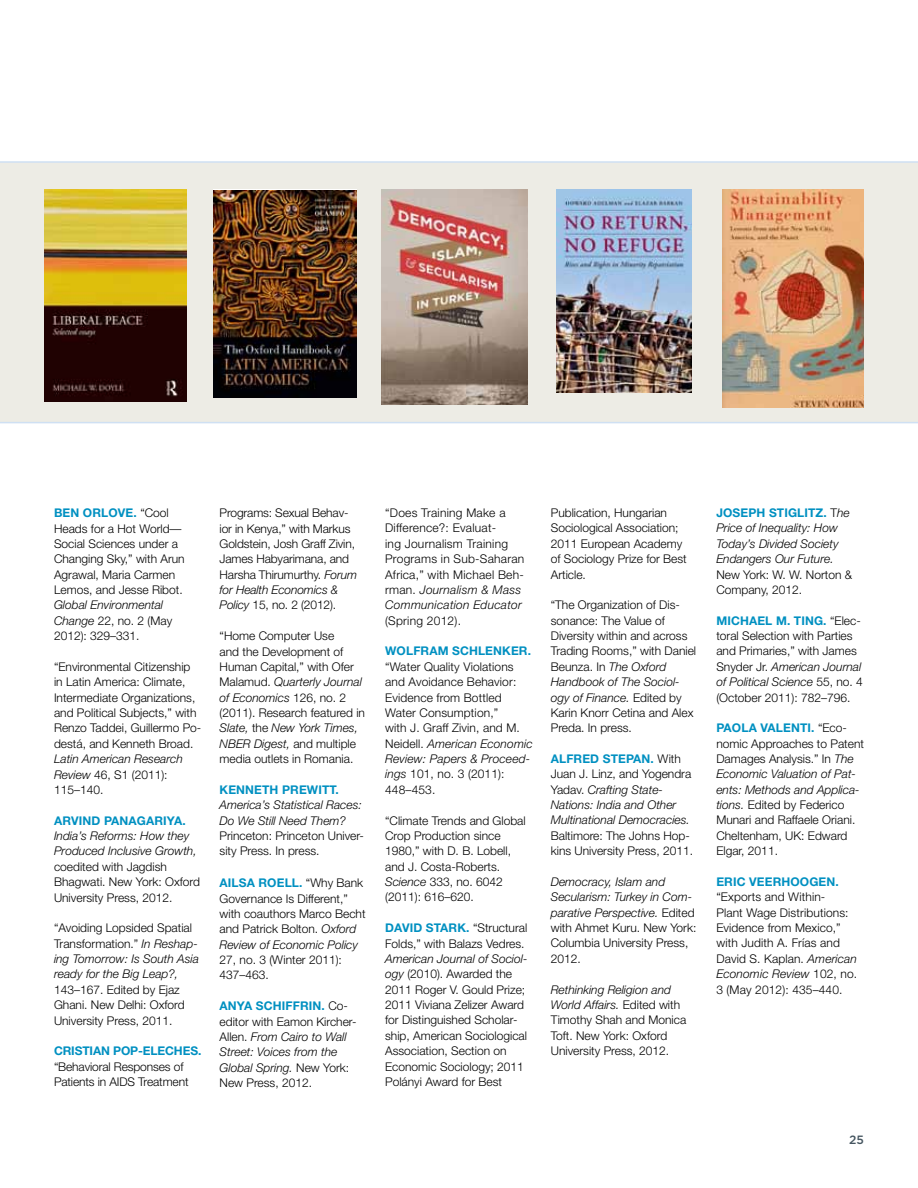
<style>
.page{position:relative;width:918px;height:1188px;background:#fff}
.page>*{position:absolute;margin:0;border:0;box-sizing:border-box;transform-origin:0 0}
.t1{font:300 12px/15.3px "Helvetica Neue";color:#000}
.t2{font:italic 300 12px/15.3px "Helvetica Neue";color:#000}
.t3{font:300 12px/15.3px "Helvetica Neue";letter-spacing:.02em;color:#000}
.t4{font:700 12px "Helvetica Neue";letter-spacing:.01em;color:#0090c1}
.t5{font:700 12px "Helvetica Neue";letter-spacing:-.01em;color:#0090c1}
.t6{font:500 12px "Gotham";color:#455560}
.s1{font-weight:700;color:#0090c1}
.s2{font-style:normal}
.s3{font-style:italic}
.s4{font-weight:700;font-style:normal;color:#0090c1}
</style>
<div class="page">
<div style="left:0;top:161px;width:918px;height:262px;background:#edece5"></div>
<img style="left:556px;top:189px;width:135px;height:204px">
<img style="left:45px;top:189px;width:141px;height:213px">
<img style="left:213px;top:190px;width:144px;height:208px">
<img style="left:381px;top:189px;width:147px;height:215px">
<img style="left:723px;top:189px;width:141px;height:218px">
<p class="t1" style="left:54px;top:505px;width:132px"><span class="s1">BEN ORLOVE.</span> “Cool<br>Heads for a Hot World—<br>Social Sciences under a<br>Changing Sky,” with Arun<br>Agrawal, Maria Carmen<br>Lemos, and Jesse Ribot.</p>
<p class="t2" style="left:54px;top:597px;width:120px">Global Environmental<br>Change <span class="s2">22, no. 2 (May<br>2012): 329–331.</span></p>
<p class="t1" style="left:54px;top:659px;width:149px">“Environmental Citizenship in Latin America: Climate,<br>Intermediate Organizations, and Political Subjects,” with<br>Renzo Taddei, Guillermo Po&shy;destá, and Kenneth Broad.</p>
<p class="t2" style="left:54px;top:751px;width:130px">Latin American Research<br>Review <span class="s2">46, S1 (2011):<br>115–140.</span></p>
<p class="t4" style="left:54px;top:813px;width:133px">ARVIND PANAGARIYA.</p>
<p class="t2" style="left:54px;top:828px;width:144px">India’s Reforms: How they<br>Produced Inclusive Growth,</p>
<p class="t1" style="left:54px;top:859px;width:148px">coedited with Jagdish<br>Bhagwati. New York: Oxford<br>University Press, 2012.</p>
<p class="t2" style="left:54px;top:920px;width:146px"><span class="s2">“Avoiding Lopsided Spatial<br>Transformation.”</span> In Reshap&shy;ing Tomorrow: Is South Asia ready for the Big Leap?,</p>
<p class="t1" style="left:54px;top:982px;width:132px">143–167. Edited by Ejaz<br>Ghani. New Delhi: Oxford<br>University Press, 2011.</p>
<p class="t5" style="left:54px;top:1044px;width:149px">CRISTIAN POP-ELECHES.</p>
<p class="t1" style="left:54px;top:1058px;width:136px">“Behavioral Responses of<br>Patients in AIDS Treatment</p>
<p class="t1" style="left:220px;top:505px;width:139px">Programs: Sexual Behav&shy;ior in Kenya,” with Markus<br>Goldstein, Josh Graff Zivin,<br>James Habyarimana, and<br>Harsha Thirumurthy. <span class="s3">Forum for Health Economics &amp;<br>Policy</span> 15, no. 2 (2012).</p>
<p class="t1" style="left:220px;top:628px;width:147px">“Home Computer Use<br>and the Development of<br>Human Capital,” with Ofer<br>Malamud. <span class="s3">Quarterly Journal of Economics</span> 126, no. 2 (2011). Research featured in<br><span class="s3">Slate,</span> the <span class="s3">New York Times,<br>NBER Digest,</span> and multiple media outlets in Romania.</p>
<p class="t4" style="left:220px;top:782px;width:121px">KENNETH PREWITT.</p>
<p class="t2" style="left:220px;top:797px;width:144px">America’s Statistical Races:<br>Do We Still Need Them?</p>
<p class="t1" style="left:220px;top:828px;width:146px">Princeton: Princeton Univer&shy;sity Press. In press.</p>
<p class="t1" style="left:220px;top:875px;width:148px"><span class="s1">AILSA ROELL.</span> “Why Bank<br>Governance Is Different,” with coauthors Marco Becht and Patrick Bolton. <span class="s3">Oxford<br>Review of Economic Policy</span></p>
<p class="t1" style="left:220px;top:952px;width:124px">27, no. 3 (Winter 2011):<br>437–463.</p>
<p class="t1" style="left:220px;top:998px;width:138px"><span class="s1">ANYA SCHIFFRIN.</span> Co&shy;editor with Eamon Kircher-<br>Allen. <span class="s3">From Cairo to Wall<br>Street: Voices from the<br>Global Spring.</span> New York:<br>New Press, 2012.</p>
<p class="t3" style="left:385px;top:505px;width:141px">“Does Training Make a<br>Difference?: Evaluat-<br>ing Journalism Training<br>Programs in Sub-Saharan<br>Africa,” with Michael Beh&shy;rman. <span class="s3">Journalism &amp; Mass<br>Communication Educator</span></p>
<p class="t3" style="left:385px;top:613px;width:77px">(Spring 2012).</p>
<p class="t4" style="left:385px;top:644px;width:147px">WOLFRAM SCHLENKER.</p>
<p class="t1" style="left:385px;top:659px;width:149px">“Water Quality Violations and Avoidance Behavior:<br>Evidence from Bottled<br>Water Consumption,”<br>with J. Graff Zivin, and M.<br>Neidell. <span class="s3">American Economic<br>Review: Papers &amp; Proceed&shy;ings</span> 101, no. 3 (2011):<br>448–453.</p>
<p class="t1" style="left:385px;top:812px;width:142px">“Climate Trends and Global<br>Crop Production since<br>1980,” with D. B. Lobell, and J. Costa-Roberts.<br><span class="s3">Science</span> 333, no. 6042 (2011): 616–620.</p>
<p class="t1" style="left:385px;top:920px;width:144px"><span class="s1">DAVID STARK.</span> “Structural<br>Folds,” with Balazs Vedres.</p>
<p class="t1" style="left:385px;top:951px;width:144px"><span class="s3">American Journal of Sociol&shy;ogy</span> (2010). Awarded the<br>2011 Roger V. Gould Prize;<br>2011 Viviana Zelizer Award for Distinguished Scholar&shy;ship, American Sociological<br>Association, Section on<br>Economic Sociology; 2011<br>Polányi Award for Best</p>
<p class="t1" style="left:551px;top:505px;width:138px">Publication, Hungarian<br>Sociological Association;<br>2011 European Academy of Sociology Prize for Best<br>Article.</p>
<p class="t1" style="left:551px;top:597px;width:147px">“The Organization of Dis&shy;sonance: The Value of<br>Diversity within and across<br>Trading Rooms,” with Daniel<br>Beunza. In <span class="s3">The Oxford<br>Handbook of The Sociol&shy;ogy of Finance.</span> Edited by<br>Karin Knorr Cetina and Alex<br>Preda. In press.</p>
<p class="t2" style="left:551px;top:751px;width:142px"><span class="s4">ALFRED STEPAN.</span> <span class="s2">With<br>Juan J. Linz, and Yogendra<br>Yadav.</span> Crafting State-<br>Nations: India and Other<br>Multinational Democracies.</p>
<p class="t1" style="left:551px;top:828px;width:144px">Baltimore: The Johns Hop&shy;kins University Press, 2011.</p>
<p class="t2" style="left:551px;top:874px;width:147px">Democracy, Islam and<br>Secularism: Turkey in Com&shy;parative Perspective. <span class="s2">Edited with Ahmet Kuru. New York:<br>Columbia University Press,<br>2012.</span></p>
<p class="t1" style="left:551px;top:981px;width:137px"><span class="s3">Rethinking Religion and<br>World Affairs.</span> Edited with<br>Timothy Shah and Monica<br>Toft. New York: Oxford<br>University Press, 2012.</p>
<p class="t2" style="left:716px;top:505px;width:135px"><span class="s4">JOSEPH STIGLITZ.</span> <span class="s2">T</span>he<br>Price of Inequality: How<br>Today’s Divided Society<br>Endangers Our Future.</p>
<p class="t1" style="left:716px;top:566px;width:137px">New York: W. W. Norton &amp;<br>Company, 2012.</p>
<p class="t1" style="left:716px;top:612px;width:148px"><span class="s1">MICHAEL M. TING.</span> “Elec&shy;toral Selection with Parties and Primaries,” with James<br>Snyder Jr. <span class="s3">American Journal of Political Science</span> 55, no. 4 (October 2011): 782–796.</p>
<p class="t1" style="left:716px;top:720px;width:149px"><span class="s1">PAOLA VALENTI.</span> “Eco&shy;nomic Approaches to Patent<br>Damages Analysis.” In <span class="s3">The<br>Economic Valuation of Pat&shy;ents: Methods and Applica&shy;tions.</span> Edited by Federico<br>Munari and Raffaele Oriani.<br>Cheltenham, UK: Edward<br>Elgar, 2011.</p>
<p class="t4" style="left:716px;top:874px;width:124px">ERIC VEERHOOGEN.</p>
<p class="t1" style="left:716px;top:889px;width:142px">“Exports and Within-<br>Plant Wage Distributions:<br>Evidence from Mexico,” with Judith A. Frías and<br>David S. Kaplan. <span class="s3">American<br>Economic Review</span> 102, no.<br>3 (May 2012): 435–440.</p>
<p class="t6" style="left:849px;top:1132px;width:16px">25</p>
</div>
